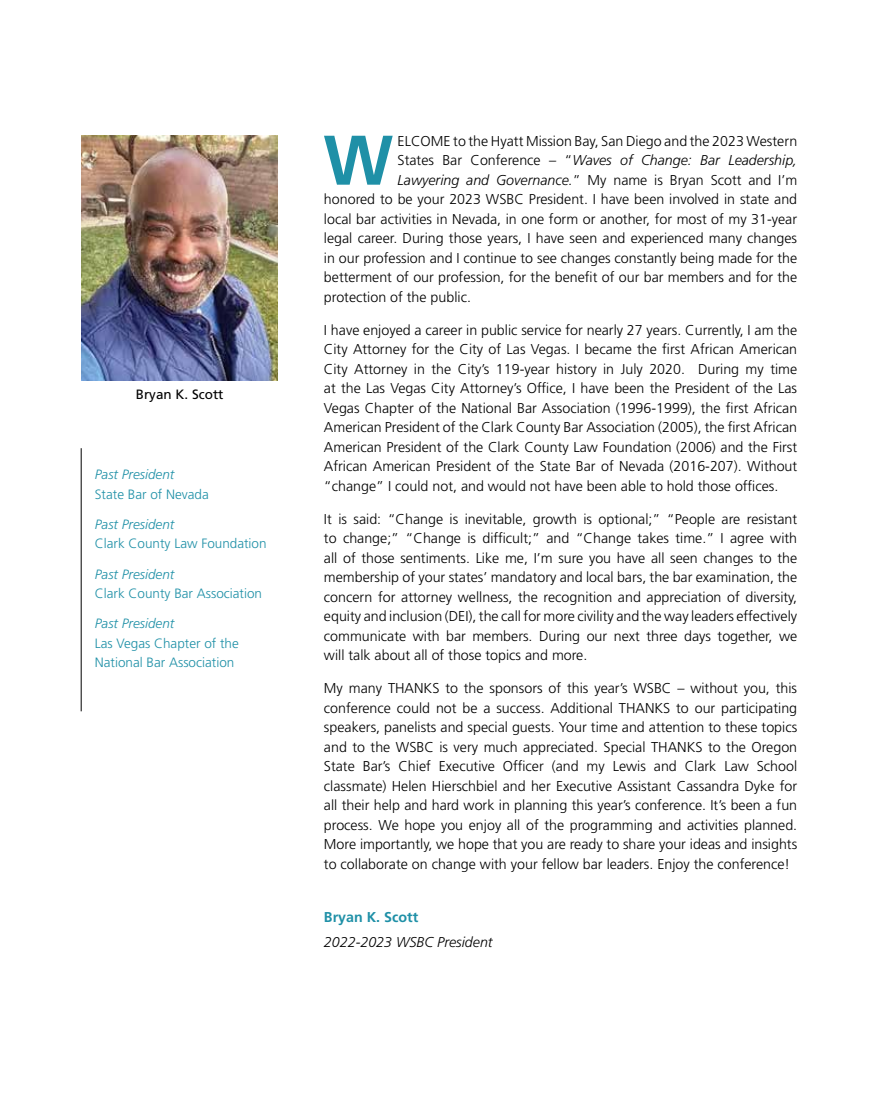
<style>
.page{position:relative;width:891px;height:1107px;background:#fff}
.page>*{position:absolute;margin:0;border:0;box-sizing:border-box;transform-origin:0 0}
.t1{font:700 70.05px "Frutiger LT Std";color:#1f90a7}
.t2{font:300 14.25px/19.5px "Frutiger LT Std";color:#000;text-align:justify}
.t3{font:italic 300 14.25px "Frutiger LT Std";color:#000}
.t4{font:700 14.25px "Frutiger LT Std";color:#1f90a7}
.t5{font:300 13.5px/19.5px "Frutiger LT Std";color:#1f90a7}
.t6{font:italic 300 13.5px "Frutiger LT Std";color:#1f90a7}
.t7{font:13.5px "Frutiger LT Std";color:#000}
.s1{font-style:normal}
.s2{font-style:italic}
</style>
<div class="page">
<img style="left:81px;top:135px;width:197px;height:246px">
<hr style="left:81px;top:448px;width:1px;height:263px;background:#000">
<p class="t7" style="left:136px;top:386px;width:89px">Bryan K. Scott</p>
<p class="t6" style="left:95px;top:467px;width:81px">Past President</p>
<p class="t5" style="left:95px;top:484px;width:116px">State Bar of Nevada</p>
<p class="t6" style="left:95px;top:517px;width:81px">Past President</p>
<p class="t5" style="left:95px;top:534px;width:173px">Clark County Law Foundation</p>
<p class="t6" style="left:95px;top:566px;width:81px">Past President</p>
<p class="t5" style="left:95px;top:584px;width:169px">Clark County Bar Association</p>
<p class="t6" style="left:95px;top:616px;width:81px">Past President</p>
<p class="t5" style="left:95px;top:634px;width:146px">Las Vegas Chapter of the<br>National Bar Association</p>
<h1 class="t1" style="left:323px;top:119px;width:72px">W</h1>
<p class="t2" style="left:398px;top:131px;width:401px">ELCOME to the Hyatt Mission Bay, San Diego and the 2023 Western</p>
<p class="t3" style="left:398px;top:152px;width:401px"><span class="s1">States Bar Conference – “</span>Waves of Change: Bar Leadership,</p>
<p class="t2" style="left:398px;top:170px;width:401px"><span class="s2">Lawyering and Governance.</span>” My name is Bryan Scott and I’m</p>
<p class="t2" style="left:324px;top:190px;width:475px">honored to be your 2023 WSBC President. I have been involved in state and</p>
<p class="t2" style="left:324px;top:209px;width:475px">local bar activities in Nevada, in one form or another, for most of my 31-year</p>
<p class="t2" style="left:324px;top:229px;width:475px">legal career. During those years, I have seen and experienced many changes</p>
<p class="t2" style="left:324px;top:248px;width:475px">in our profession and I continue to see changes constantly being made for the</p>
<p class="t2" style="left:324px;top:268px;width:475px">betterment of our profession, for the benefit of our bar members and for the</p>
<p class="t2" style="left:324px;top:287px;width:149px">protection of the public.</p>
<p class="t2" style="left:324px;top:320px;width:475px">I have enjoyed a career in public service for nearly 27 years. Currently, I am the City Attorney for the City of Las Vegas. I became the first African American City Attorney in the City’s 119-year history in July 2020. During my time at the Las Vegas City Attorney’s Office, I have been the President of the Las Vegas Chapter of the National Bar Association (1996-1999), the first African American President of the Clark County Bar Association (2005), the first African American President of the Clark County Law Foundation (2006) and the First African American President of the State Bar of Nevada (2016-207). Without “change” I could not, and would not have been able to hold those offices.</p>
<p class="t2" style="left:324px;top:509px;width:475px">It is said: “Change is inevitable, growth is optional;” “People are resistant to change;” “Change is difficult;” and “Change takes time.” I agree with all of those sentiments. Like me, I’m sure you have all seen changes to the membership of your states’ mandatory and local bars, the bar examination, the concern for attorney wellness, the recognition and appreciation of diversity, equity and inclusion (DEI), the call for more civility and the way leaders effectively communicate with bar members. During our next three days together, we will talk about all of those topics and more.</p>
<p class="t2" style="left:324px;top:679px;width:475px">My many THANKS to the sponsors of this year’s WSBC – without you, this conference could not be a success. Additional THANKS to our participating speakers, panelists and special guests. Your time and attention to these topics and to the WSBC is very much appreciated. Special THANKS to the Oregon State Bar’s Chief Executive Officer (and my Lewis and Clark Law School classmate) Helen Hierschbiel and her Executive Assistant Cassandra Dyke for all their help and hard work in planning this year’s conference. It’s been a fun process. We hope you enjoy all of the programming and activities planned.<br>More importantly, we hope that you are ready to share your ideas and insights to collaborate on change with your fellow bar leaders. Enjoy the conference!</p>
<p class="t4" style="left:324px;top:908px;width:96px">Bryan K. Scott</p>
<p class="t3" style="left:324px;top:934px;width:170px">2022-2023 WSBC President</p>
</div>
